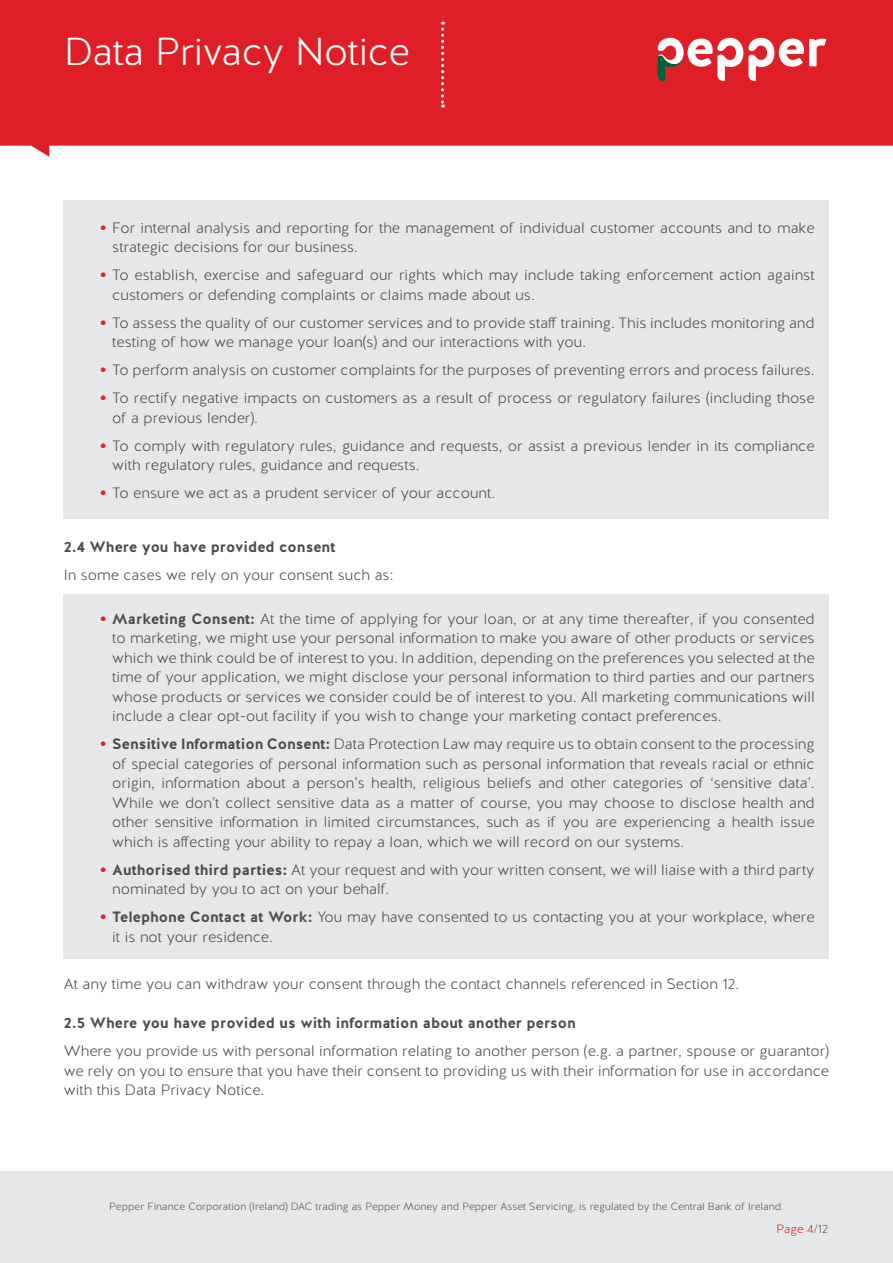
<style>
.page{position:relative;width:893px;height:1263px;background:#fff}
.page>*{position:absolute;margin:0;border:0;box-sizing:border-box;transform-origin:0 0}
.t1{font:300 39px "Halis R";letter-spacing:-.01em;color:#fff}
.t2{font:300 15px/19.5px "Halis R";color:#4d4d4f}
.t3{font:700 15px "Halis R";color:#4d4d4f}
.t4{font:300 12px "Halis R";color:#de1f28}
.t5{font:300 10.5px "Halis R";color:#58595b}
.s1{font-weight:700;font-size:18px;color:#de1f28}
.s2{font-weight:700}
.s3{color:#58595b}
</style>
<div class="page">
<div style="left:0;top:1171px;width:893px;height:92px;background:#e6e7e8"></div>
<svg style="left:0;top:0;width:893px;height:157px;background:#e02f38"></svg>
<svg style="left:441px;top:22px;width:3px;height:86px"></svg>
<svg style="left:657px;top:37px;width:169px;height:44px"></svg>
<div style="left:64px;top:200px;width:765px;height:319px;background:#e6e7e8"></div>
<div style="left:64px;top:594px;width:765px;height:365px;background:#e6e7e8"></div>
<h1 class="t1" style="left:64px;top:27px;width:348px">Data Privacy Notice</h1>
<p class="t2" style="left:112px;top:218px;width:704px;text-indent:-13px"><span class="s1">•</span> For internal analysis and reporting for the management of individual customer accounts and to make strategic decisions for our business.</p>
<p class="t2" style="left:112px;top:266px;width:704px;text-indent:-13px"><span class="s1">•</span> To establish, exercise and safeguard our rights which may include taking enforcement action against customers or defending complaints or claims made about us.</p>
<p class="t2" style="left:112px;top:313px;width:704px;text-indent:-13px"><span class="s1">•</span> To assess the quality of our customer services and to provide staff training. This includes monitoring and testing of how we manage your loan(s) and our interactions with you.</p>
<p class="t2" style="left:100px;top:361px;width:717px"><span class="s1">•</span> To perform analysis on customer complaints for the purposes of preventing errors and process failures.</p>
<p class="t2" style="left:112px;top:389px;width:704px;text-indent:-13px"><span class="s1">•</span> To rectify negative impacts on customers as a result of process or regulatory failures (including those of a previous lender).</p>
<p class="t2" style="left:112px;top:436px;width:704px;text-indent:-13px"><span class="s1">•</span> To comply with regulatory rules, guidance and requests, or assist a previous lender in its compliance with regulatory rules, guidance and requests.</p>
<p class="t2" style="left:100px;top:484px;width:397px"><span class="s1">•</span> To ensure we act as a prudent servicer of your account.</p>
<p class="t3" style="left:64px;top:537px;width:273px">2.4 Where you have provided consent</p>
<p class="t2" style="left:64px;top:565px;width:331px">In some cases we rely on your consent such as:</p>
<p class="t2" style="left:112px;top:609px;width:704px;text-align:justify;text-indent:-13px"><span class="s1">•</span> <span class="s2">Marketing Consent:</span> At the time of applying for your loan, or at any time thereafter, if you consented to marketing, we might use your personal information to make you aware of other products or services which we think could be of interest to you. In addition, depending on the preferences you selected at the time of your application, we might disclose your personal information to third parties and our partners whose products or services we consider could be of interest to you. All marketing communications will include a clear opt-out facility if you wish to change your marketing contact preferences.</p>
<p class="t2" style="left:112px;top:735px;width:704px;text-align:justify;text-indent:-13px"><span class="s1">•</span> <span class="s2">Sensitive Information Consent:</span> Data Protection Law may require us to obtain consent to the processing of special categories of personal information such as personal information that reveals racial or ethnic origin, information about a person’s health, religious beliefs and other categories of ‘sensitive data’.<br>While we don’t collect sensitive data as a matter of course, you may choose to disclose health and other sensitive information in limited circumstances, such as if you are experiencing a health issue which is affecting your ability to repay a loan, which we will record on our systems.</p>
<p class="t2" style="left:112px;top:860px;width:704px;text-indent:-13px"><span class="s1">•</span> <span class="s2">Authorised third parties:</span> At your request and with your written consent, we will liaise with a third party nominated by you to act on your behalf.</p>
<p class="t2" style="left:112px;top:908px;width:704px;text-indent:-13px"><span class="s1">•</span> <span class="s2">Telephone Contact at Work:</span> You may have consented to us contacting you at your workplace, where it is not your residence.</p>
<p class="t2" style="left:64px;top:975px;width:677px">At any time you can withdraw your consent through the contact channels referenced in Section 12.</p>
<p class="t3" style="left:64px;top:1013px;width:514px">2.5 Where you have provided us with information about another person</p>
<p class="t2" style="left:64px;top:1042px;width:767px;text-align:justify">Where you provide us with personal information relating to another person (e.g. a partner, spouse or guarantor) we rely on you to ensure that you have their consent to providing us with their information for use in accordance with this Data Privacy Notice.</p>
<p class="t5" style="left:109px;top:1200px;width:676px">Pepper Finance Corporation (Ireland) DAC trading as Pepper Money and Pepper Asset Servicing, is regulated by the Central Bank of Ireland.</p>
<p class="t4" style="left:776px;top:1221px;width:53px">Page 4<span class="s3">/12</span></p>
</div>
